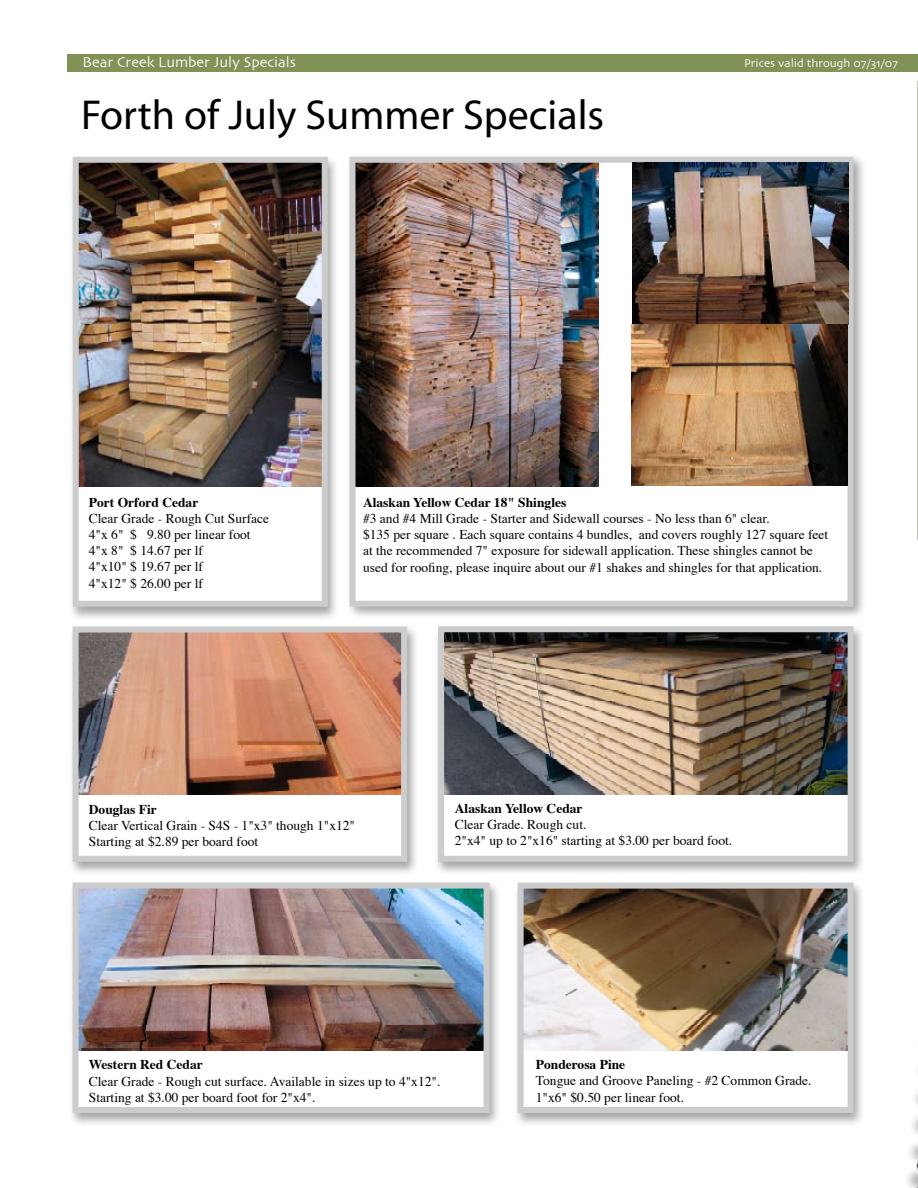
<style>
.page{position:relative;width:918px;height:1188px;background:#fff}
.page>*{position:absolute;margin:0;border:0;box-sizing:border-box;transform-origin:0 0}
.t1{font:42px "Myriad";color:#000}
.t2{font:15px "Skia";color:#fff}
.t3{font:13.5px/16.2px "Times";color:#000}
.t4{font:700 13.5px "Times";color:#000}
.t5{font:12px "Skia";color:#fff}
</style>
<div class="page">
<div style="left:68px;top:55px;width:850px;height:17px;background:#819256"></div>
<div style="left:68px;top:155px;width:278px;height:473px;background:#000;opacity:.35"></div>
<img style="left:70px;top:155px;width:261px;height:455px">
<div style="left:346px;top:154px;width:527px;height:473px;background:#000;opacity:.35"></div>
<img style="left:346px;top:154px;width:510px;height:456px">
<img style="left:632px;top:163px;width:216px;height:323px">
<div style="left:68px;top:625px;width:357px;height:257px;background:#000;opacity:.35"></div>
<svg style="left:70px;top:624px;width:340px;height:241px"></svg>
<div style="left:68px;top:881px;width:440px;height:252px;background:#000;opacity:.35"></div>
<img style="left:70px;top:880px;width:423px;height:236px">
<div style="left:433px;top:624px;width:439px;height:258px;background:#000;opacity:.35"></div>
<img style="left:435px;top:623px;width:422px;height:242px">
<div style="left:513px;top:881px;width:359px;height:252px;background:#000;opacity:.35"></div>
<img style="left:515px;top:880px;width:342px;height:236px">
<div style="left:897px;top:0;width:21px;height:1188px;background:#fff"></div>
<img style="left:907px;top:1071px;width:11px;height:117px">
<p class="t2" style="left:82px;top:53px;width:215px">Bear Creek Lumber July Specials</p>
<p class="t5" style="left:744px;top:55px;width:155px">Prices valid through 07/31/07</p>
<h1 class="t1" style="left:81px;top:94px;width:525px">Forth of July Summer Specials</h1>
<p class="t4" style="left:89px;top:489px;width:111px">Port Orford Cedar</p>
<p class="t3" style="left:89px;top:509px;width:182px">Clear Grade - Rough Cut Surface<br>4"x 6" $ 9.80 per linear foot<br>4"x 8" $ 14.67 per lf<br>4"x10" $ 19.67 per lf<br>4"x12" $ 26.00 per lf</p>
<p class="t4" style="left:363px;top:489px;width:205px">Alaskan Yellow Cedar 18" Shingles</p>
<p class="t3" style="left:363px;top:509px;width:467px">#3 and #4 Mill Grade - Starter and Sidewall courses - No less than 6" clear.<br>$135 per square . Each square contains 4 bundles, and covers roughly 127 square feet at the recommended 7" exposure for sidewall application. These shingles cannot be used for roofing, please inquire about our #1 shakes and shingles for that application.</p>
<p class="t4" style="left:89px;top:796px;width:69px">Douglas Fir</p>
<p class="t3" style="left:89px;top:816px;width:268px">Clear Vertical Grain - S4S - 1"x3" though 1"x12"<br>Starting at $2.89 per board foot</p>
<p class="t4" style="left:455px;top:795px;width:129px">Alaskan Yellow Cedar</p>
<p class="t3" style="left:455px;top:815px;width:279px">Clear Grade. Rough cut.<br>2"x4" up to 2"x16" starting at $3.00 per board foot.</p>
<p class="t4" style="left:89px;top:1052px;width:115px">Western Red Cedar</p>
<p class="t3" style="left:89px;top:1072px;width:353px">Clear Grade - Rough cut surface. Available in sizes up to 4"x12".<br>Starting at $3.00 per board foot for 2"x4".</p>
<p class="t4" style="left:536px;top:1052px;width:91px">Ponderosa Pine</p>
<p class="t3" style="left:536px;top:1072px;width:277px">Tongue and Groove Paneling - #2 Common Grade.<br>1"x6" $0.50 per linear foot.</p>
</div>
